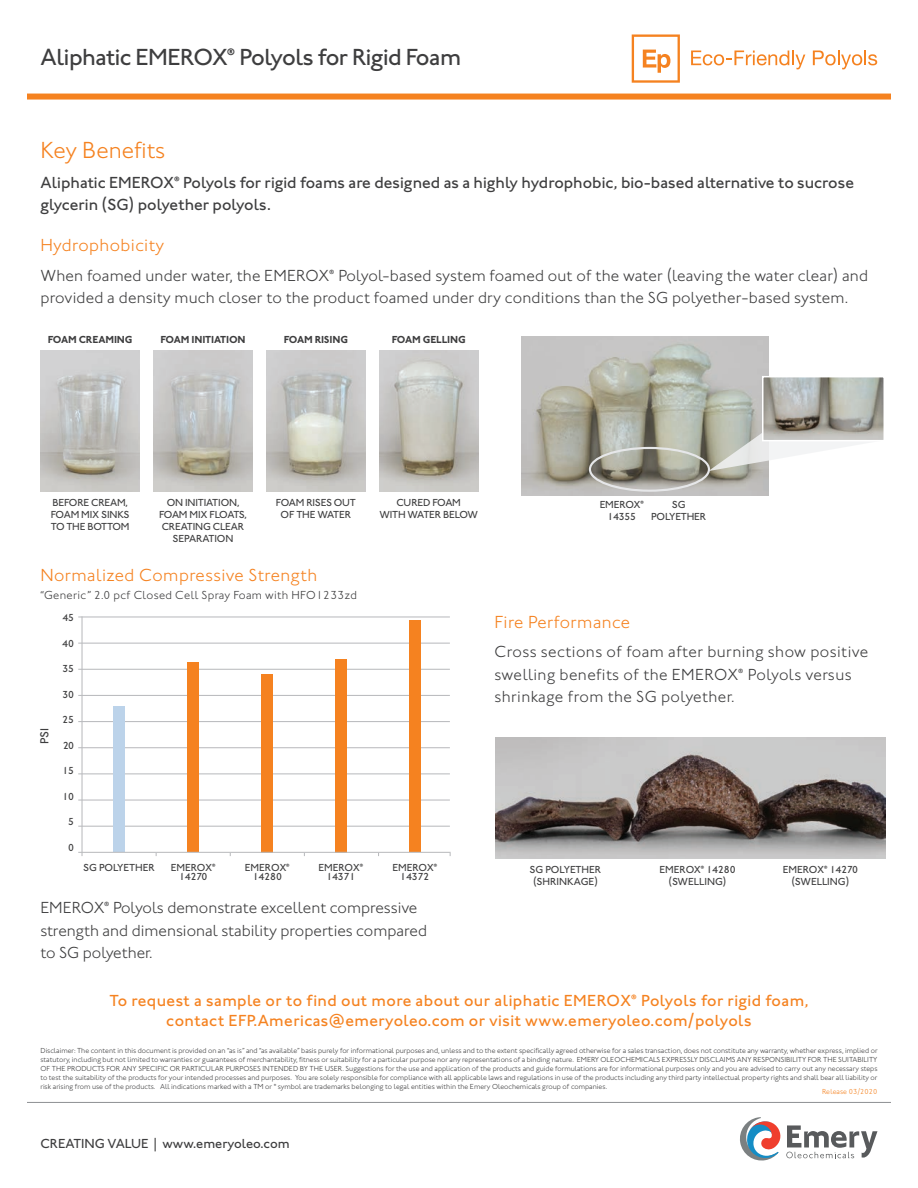
<style>
.page{position:relative;width:918px;height:1188px;background:#fff}
.page>*{position:absolute;margin:0;border:0;box-sizing:border-box;transform-origin:0 0}
.t1{font:500 24px "Johnston ITC Std";letter-spacing:-.02em;color:#3e3e3f}
.t2{font:300 24px "Johnston ITC Std";color:#f58220}
.t3{font:300 18px "Johnston ITC Std";letter-spacing:.025em;color:#f58220}
.t4{font:300 16.5px/22.5px "Johnston ITC Std";letter-spacing:.01em;color:#3e3e3f}
.t5{font:500 16.5px/19.5px "Johnston ITC Std";letter-spacing:.025em;color:#f58220;text-align:center}
.t6{font:500 16.5px/22.5px "Johnston ITC Std";color:#3e3e3f}
.t7{font:500 13.5px "Johnston ITC Std";color:#3e3e3f}
.t8{font:300 12px "Johnston ITC Std";letter-spacing:.025em;color:#3e3e3f}
.t9{font:500 12px "Johnston ITC Std";color:#3e3e3f}
.t10{font:500 10.5px/12px "Johnston ITC Std";letter-spacing:-.01em;color:#3e3e3f;text-align:center}
.t11{font:700 10.5px "Johnston ITC Std";letter-spacing:-.01em;color:#3e3e3f}
.t12{font:300 7.5px/9px "Johnston ITC Std";color:#3e3e3f;text-align:justify}
.t13{font:300 7.5px "Johnston ITC Std";letter-spacing:.01em;color:#f58220}
</style>
<div class="page">
<div style="left:27px;top:94px;width:864px;height:6px;background:#f58220"></div>
<svg style="left:691px;top:51px;width:114px;height:18px"></svg>
<svg style="left:813px;top:51px;width:64px;height:18px"></svg>
<svg style="left:632px;top:34px;width:48px;height:49px"></svg>
<svg style="left:740px;top:1117px;width:137px;height:44px"></svg>
<hr style="left:27px;top:1102px;width:864px;height:1px;background:#939598">
<hr style="left:78px;top:616px;width:372px;height:2px;background:#babbbe">
<hr style="left:81px;top:616px;width:2px;height:240px;background:#babbbe">
<hr style="left:78px;top:643px;width:372px;height:1px;background:#babbbe">
<hr style="left:78px;top:669px;width:372px;height:1px;background:#babbbe">
<hr style="left:78px;top:695px;width:372px;height:1px;background:#babbbe">
<hr style="left:78px;top:721px;width:372px;height:1px;background:#babbbe">
<hr style="left:78px;top:747px;width:372px;height:1px;background:#babbbe">
<hr style="left:78px;top:773px;width:372px;height:1px;background:#babbbe">
<hr style="left:78px;top:800px;width:372px;height:1px;background:#babbbe">
<hr style="left:78px;top:826px;width:372px;height:1px;background:#babbbe">
<div style="left:113px;top:707px;width:12px;height:145px;background:#bcd3ea"></div>
<div style="left:188px;top:662px;width:11px;height:190px;background:#f58220"></div>
<div style="left:262px;top:674px;width:11px;height:178px;background:#f58220"></div>
<div style="left:335px;top:659px;width:12px;height:193px;background:#f58220"></div>
<div style="left:409px;top:621px;width:11px;height:231px;background:#f58220"></div>
<hr style="left:78px;top:852px;width:373px;height:1px;background:#babbbe">
<img style="left:496px;top:738px;width:389px;height:121px">
<img style="left:522px;top:336px;width:247px;height:159px">
<img style="left:40px;top:351px;width:100px;height:140px">
<img style="left:153px;top:351px;width:100px;height:140px">
<img style="left:266px;top:351px;width:100px;height:140px">
<img style="left:379px;top:351px;width:99px;height:140px">
<svg style="left:708px;top:430px;width:161px;height:41px"></svg>
<img style="left:765px;top:379px;width:117px;height:59px">
<div style="left:762px;top:376px;width:123px;height:65px;border:2px solid #fff"></div>
<div style="left:589px;top:447px;width:121px;height:45px;border:2px solid #e6e7e9;border-radius:50%"></div>
<h1 class="t1" style="left:40px;top:43px;width:422px">Aliphatic EMEROX® Polyols for Rigid Foam</h1>
<h1 class="t2" style="left:40px;top:136px;width:126px">Key Benefits</h1>
<h3 class="t6" style="left:40px;top:171px;width:815px">Aliphatic EMEROX® Polyols for rigid foams are designed as a highly hydrophobic, bio-based alternative to sucrose glycerin (SG) polyether polyols.</h3>
<h2 class="t3" style="left:40px;top:235px;width:125px">Hydrophobicity</h2>
<h3 class="t4" style="left:40px;top:264px;width:829px">When foamed under water, the EMEROX® Polyol-based system foamed out of the water (leaving the water clear) and provided a density much closer to the product foamed under dry conditions than the SG polyether-based system.</h3>
<h3 class="t11" style="left:48px;top:334px;width:86px">FOAM CREAMING</h3>
<h3 class="t11" style="left:160px;top:334px;width:87px">FOAM INITIATION</h3>
<h3 class="t11" style="left:284px;top:334px;width:66px">FOAM RISING</h3>
<h3 class="t11" style="left:392px;top:334px;width:75px">FOAM GELLING</h3>
<h3 class="t10" style="left:51px;top:496px;width:80px;text-align:left">BEFORE CREAM,<br>FOAM MIX SINKS<br>TO THE BOTTOM</h3>
<h3 class="t10" style="left:159px;top:496px;width:90px">ON INITIATION,<br>FOAM MIX FLOATS,<br>CREATING CLEAR<br>SEPARATION</h3>
<h3 class="t10" style="left:276px;top:496px;width:81px">FOAM RISES OUT<br>OF THE WATER</h3>
<h3 class="t10" style="left:379px;top:496px;width:100px">CURED FOAM<br>WITH WATER BELOW</h3>
<h2 class="t3" style="left:40px;top:564px;width:278px">Normalized Compressive Strength</h2>
<h3 class="t8" style="left:40px;top:588px;width:318px">“Generic” 2.0 pcf Closed Cell Spray Foam with HFO1233zd</h3>
<h3 class="t10" style="left:62px;top:612px;width:13px">45</h3>
<h3 class="t10" style="left:62px;top:637px;width:13px">40</h3>
<h3 class="t10" style="left:62px;top:663px;width:13px">35</h3>
<h3 class="t10" style="left:62px;top:688px;width:13px">30</h3>
<h3 class="t10" style="left:62px;top:714px;width:13px">25</h3>
<h3 class="t10" style="left:63px;top:739px;width:13px">20</h3>
<h3 class="t10" style="left:62px;top:765px;width:13px">15</h3>
<h3 class="t10" style="left:62px;top:790px;width:13px">10</h3>
<h3 class="t10" style="left:68px;top:816px;width:7px">5</h3>
<h3 class="t10" style="left:68px;top:841px;width:7px">0</h3>
<h3 class="t10" style="left:83px;top:861px;width:73px">SG POLYETHER</h3>
<h3 class="t10" style="left:171px;top:863px;width:47px;line-height:9px">EMEROX®<br>14270</h3>
<h3 class="t10" style="left:245px;top:863px;width:47px;line-height:9px">EMEROX®<br>14280</h3>
<h3 class="t10" style="left:318px;top:863px;width:47px;line-height:9px">EMEROX®<br>14371</h3>
<h3 class="t10" style="left:392px;top:863px;width:47px;line-height:9px">EMEROX®<br>14372</h3>
<h3 class="t9" style="left:37px;top:744px;width:17px;rotate:-90deg">PSI</h3>
<h3 class="t4" style="left:40px;top:896px;width:388px">EMEROX® Polyols demonstrate excellent compressive strength and dimensional stability properties compared to SG polyether.</h3>
<h3 class="t10" style="left:600px;top:498px;width:46px">EMEROX®<br>14355</h3>
<h3 class="t10" style="left:651px;top:498px;width:57px">SG<br>POLYETHER</h3>
<h2 class="t3" style="left:495px;top:611px;width:137px">Fire Performance</h2>
<h3 class="t4" style="left:495px;top:640px;width:375px">Cross sections of foam after burning show positive swelling benefits of the EMEROX® Polyols versus shrinkage from the SG polyether.</h3>
<h3 class="t10" style="left:530px;top:863px;width:73px">SG POLYETHER (SHRINKAGE)</h3>
<h3 class="t10" style="left:660px;top:863px;width:78px">EMEROX® 14280 (SWELLING)</h3>
<h3 class="t10" style="left:783px;top:863px;width:77px">EMEROX® 14270 (SWELLING)</h3>
<h3 class="t5" style="left:110px;top:991px;width:700px">To request a sample or to find out more about our aliphatic EMEROX® Polyols for rigid foam, contact EFP.Americas@emeryoleo.com or visit www.emeryoleo.com/polyols</h3>
<p class="t12" style="left:40px;top:1046px;width:839px">Disclaimer: The content in this document is provided on an “as is” and “as available” basis purely for informational purposes and, unless and to the extent specifically agreed otherwise for a sales transaction, does not constitute any warranty, whether express, implied or statutory, including but not limited to warranties or guarantees of merchantability, fitness or suitability for a particular purpose nor any representations of a binding nature. EMERY OLEOCHEMICALS EXPRESSLY DISCLAIMS ANY RESPONSIBILITY FOR THE SUITABILITY OF THE PRODUCTS FOR ANY SPECIFIC OR PARTICULAR PURPOSES INTENDED BY THE USER. Suggestions for the use and application of the products and guide formulations are for informational purposes only and you are advised to carry out any necessary steps to test the suitability of the products for your intended processes and purposes. You are solely responsible for compliance with all applicable laws and regulations in use of the products including any third party intellectual property rights and shall bear all liability or risk arising from use of the products. All indications marked with a TM or ® symbol are trademarks belonging to legal entities within the Emery Oleochemicals group of companies.</p>
<p class="t13" style="left:822px;top:1087px;width:57px">Release 03/2020</p>
<h3 class="t7" style="left:40px;top:1136px;width:251px">CREATING VALUE | www.emeryoleo.com</h3>
</div>
